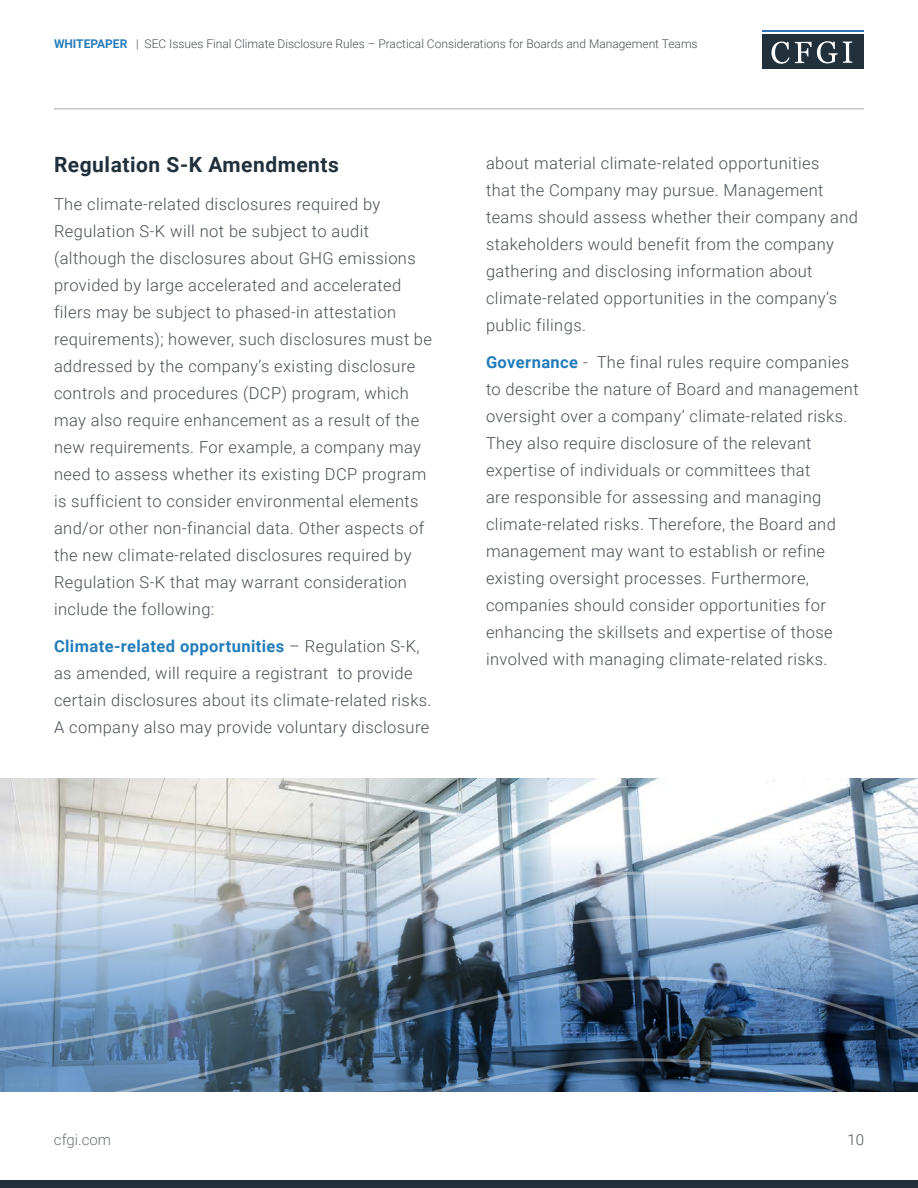
<style>
.page{position:relative;width:918px;height:1188px;background:#fff}
.page>*{position:absolute;margin:0;border:0;box-sizing:border-box;transform-origin:0 0}
.Body_Title{font:700 21px "Roboto";letter-spacing:.025em;color:#21303b}
.Body{font:300 16.5px/27px "Roboto";letter-spacing:.025em;color:#4a4f54}
.t1{font:300 15px "Roboto";color:#6e7276}
.t2{font:300 15px "Roboto";color:#4a4f54}
.t3{font:300 12px "Roboto";color:#4a4f54}
.s1{font-weight:700;color:#247dba}
</style>
<div class="page">
<div style="left:762px;top:35px;width:102px;height:34px;background:#21303b"></div>
<hr style="left:762px;top:31px;width:102px;height:1px;background:#3073ba">
<svg style="left:771px;top:41px;width:81px;height:23px"></svg>
<div style="left:0;top:1180px;width:918px;height:8px;background:#21303b"></div>
<hr style="left:54px;top:108px;width:810px;height:2px;background:#c3c9cf">
<svg style="left:0;top:778px;width:918px;height:314px"></svg>
<svg style="left:0;top:786px;width:918px;height:20px"></svg>
<svg style="left:110px;top:1055px;width:808px;height:37px;background:#426180"></svg>
<svg style="left:0;top:1011px;width:918px;height:44px;background:#3a5775"></svg>
<svg style="left:0;top:974px;width:918px;height:37px;background:#527090"></svg>
<svg style="left:0;top:946px;width:918px;height:28px;background:#7a95b2"></svg>
<svg style="left:0;top:806px;width:918px;height:140px;background:#c2ced9"></svg>
<svg style="left:427px;top:1058px;width:423px;height:34px;background:#3a597a"></svg>
<p class="t3" style="left:54px;top:35px;width:645px"><span class="s1">WHITEPAPER</span> | SEC Issues Final Climate Disclosure Rules – Practical Considerations for Boards and Management Teams</p>
<p class="Body_Title" style="left:54px;top:150px;width:287px">Regulation S-K Amendments</p>
<p class="Body" style="left:54px;top:190px;width:379px">The climate-related disclosures required by Regulation S-K will not be subject to audit (although the disclosures about GHG emissions provided by large accelerated and accelerated filers may be subject to phased-in attestation requirements); however, such disclosures must be addressed by the company’s existing disclosure controls and procedures (DCP) program, which may also require enhancement as a result of the new requirements. For example, a company may need to assess whether its existing DCP program is sufficient to consider environmental elements and/or other non-financial data. Other aspects of the new climate-related disclosures required by Regulation S-K that may warrant consideration include the following:</p>
<p class="Body" style="left:54px;top:632px;width:379px"><span class="s1">Climate-related opportunities</span> – Regulation S-K, as amended, will require a registrant to provide certain disclosures about its climate-related risks.<br>A company also may provide voluntary disclosure</p>
<p class="Body" style="left:486px;top:149px;width:374px">about material climate-related opportunities<br>that the Company may pursue. Management teams should assess whether their company and stakeholders would benefit from the company gathering and disclosing information about climate-related opportunities in the company’s public filings.</p>
<p class="Body" style="left:486px;top:348px;width:374px"><span class="s1">Governance</span> - The final rules require companies to describe the nature of Board and management oversight over a company’ climate-related risks.<br>They also require disclosure of the relevant expertise of individuals or committees that<br>are responsible for assessing and managing climate-related risks. Therefore, the Board and management may want to establish or refine existing oversight processes. Furthermore, companies should consider opportunities for enhancing the skillsets and expertise of those involved with managing climate-related risks.</p>
<p class="t1" style="left:54px;top:1129px;width:59px">cfgi.com</p>
<p class="t2" style="left:847px;top:1129px;width:18px">10</p>
</div>
